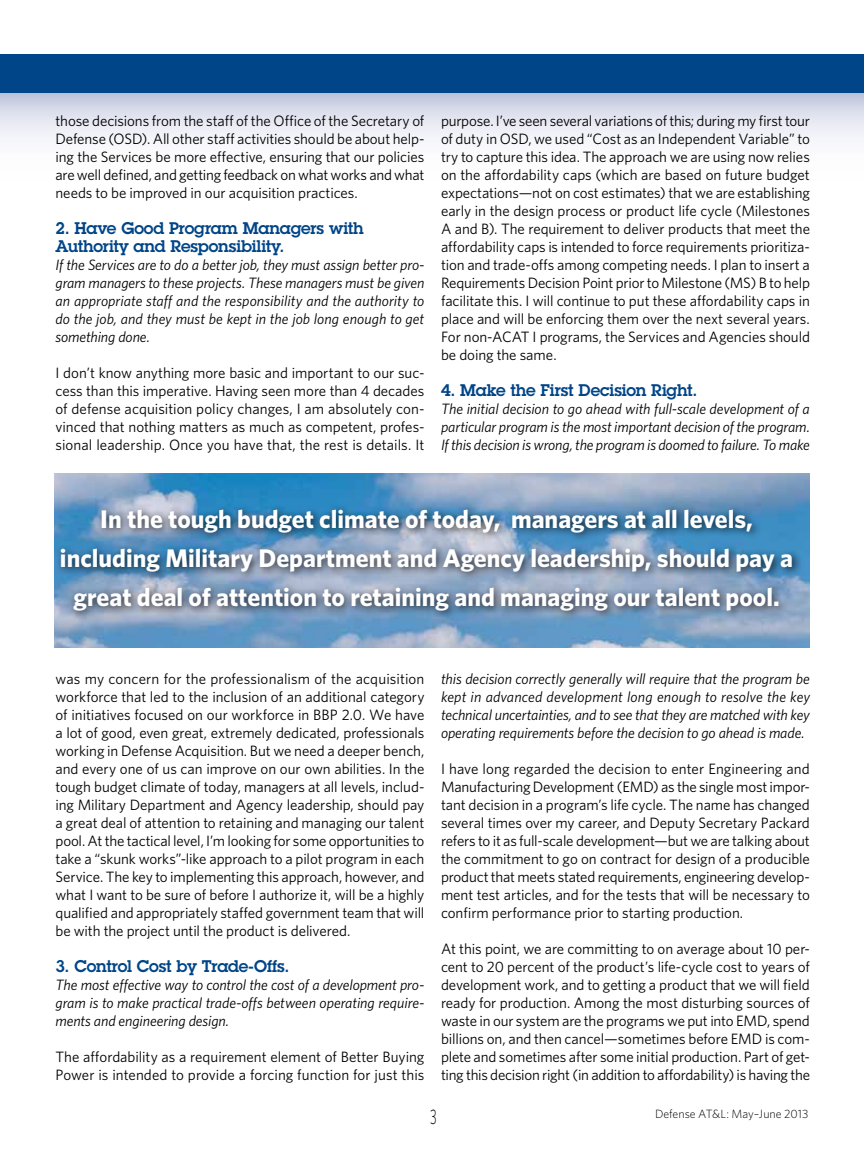
<style>
.page{position:relative;width:864px;height:1161px;background:#fff}
.page>*{position:absolute;margin:0;border:0;box-sizing:border-box;transform-origin:0 0}
.t1{font:700 25.5px/39px "Whitney";color:#fff;text-align:center}
.t2{font:300 21px "Whitney";color:#000;scale:.6 1}
.subhead1{font:600 16.5px/18px "Lubalin Graph";letter-spacing:-.01em;color:#004588}
.body_text{font:15px/18px "Whitney";letter-spacing:-.005em;color:#000;text-align:justify}
.body_text-2{font:italic 15px/18px "Whitney";letter-spacing:-.005em;color:#000;text-align:justify}
.t3{font:300 12px "Whitney";color:#000}
</style>
<div class="page">
<svg style="left:0;top:92px;width:864px;height:46px"></svg>
<div style="left:0;top:54px;width:864px;height:38px;background:#004588"></div>
<img style="left:54px;top:474px;width:756px;height:174px">
<div style="left:56px;top:503px;width:746px;height:117px;background:#000;opacity:.75"></div>
<p class="body_text" style="left:56px;top:111px;width:370px">those decisions from the staff of the Office of the Secretary of Defense (OSD). All other staff activities should be about help&shy;ing the Services be more effective, ensuring that our policies are well defined, and getting feedback on what works and what needs to be improved in our acquisition practices.</p>
<p class="subhead1" style="left:56px;top:219px;width:310px">2. Have Good Program Managers with<br>Authority and Responsibility.</p>
<p class="body_text-2" style="left:56px;top:255px;width:370px">If the Services are to do a better job, they must assign better pro&shy;gram managers to these projects. These managers must be given an appropriate staff and the responsibility and the authority to do the job, and they must be kept in the job long enough to get something done.</p>
<p class="body_text" style="left:56px;top:363px;width:370px">I don’t know anything more basic and important to our suc&shy;cess than this imperative. Having seen more than 4 decades of defense acquisition policy changes, I am absolutely con&shy;vinced that nothing matters as much as competent, profes&shy;sional leadership. Once you have that, the rest is details. It</p>
<p class="body_text" style="left:441px;top:111px;width:371px">purpose. I’ve seen several variations of this; during my first tour of duty in OSD, we used “Cost as an Independent Variable” to try to capture this idea. The approach we are using now relies on the affordability caps (which are based on future budget expectations—not on cost estimates) that we are establishing early in the design process or product life cycle (Milestones A and B). The requirement to deliver products that meet the affordability caps is intended to force requirements prioritiza&shy;tion and trade-offs among competing needs. I plan to insert a Requirements Decision Point prior to Milestone (MS) B to help facilitate this. I will continue to put these affordability caps in place and will be enforcing them over the next several years.<br>For non-ACAT I programs, the Services and Agencies should be doing the same.</p>
<p class="subhead1" style="left:441px;top:381px;width:258px">4. Make the First Decision Right.</p>
<p class="body_text-2" style="left:441px;top:399px;width:370px">The initial decision to go ahead with full-scale development of a particular program is the most important decision of the program.<br>If this decision is wrong, the program is doomed to failure. To make</p>
<h1 class="t1" style="left:60px;top:499px;width:735px">In the tough budget climate of today, managers at all levels, including Military Department and Agency leadership, should pay a great deal of attention to retaining and managing our talent pool.</h1>
<p class="body_text" style="left:56px;top:669px;width:371px">was my concern for the professionalism of the acquisition workforce that led to the inclusion of an additional category of initiatives focused on our workforce in BBP 2.0. We have a lot of good, even great, extremely dedicated, professionals working in Defense Acquisition. But we need a deeper bench, and every one of us can improve on our own abilities. In the tough budget climate of today, managers at all levels, includ&shy;ing Military Department and Agency leadership, should pay a great deal of attention to retaining and managing our talent pool. At the tactical level, I’m looking for some opportunities to take a “skunk works”-like approach to a pilot program in each Service. The key to implementing this approach, however, and what I want to be sure of before I authorize it, will be a highly qualified and appropriately staffed government team that will be with the project until the product is delivered.</p>
<p class="subhead1" style="left:56px;top:957px;width:236px">3. Control Cost by Trade-Offs.</p>
<p class="body_text-2" style="left:56px;top:975px;width:370px">The most effective way to control the cost of a development pro&shy;gram is to make practical trade-offs between operating require&shy;ments and engineering design.</p>
<p class="body_text" style="left:56px;top:1047px;width:370px">The affordability as a requirement element of Better Buying<br>Power is intended to provide a forcing function for just this</p>
<p class="body_text-2" style="left:441px;top:669px;width:371px">this decision correctly generally will require that the program be kept in advanced development long enough to resolve the key technical uncertainties, and to see that they are matched with key operating requirements before the decision to go ahead is made.</p>
<p class="body_text" style="left:441px;top:759px;width:370px">I have long regarded the decision to enter Engineering and Manufacturing Development (EMD) as the single most impor&shy;tant decision in a program’s life cycle. The name has changed several times over my career, and Deputy Secretary Packard refers to it as full-scale development—but we are talking about the commitment to go on contract for design of a producible product that meets stated requirements, engineering develop&shy;ment test articles, and for the tests that will be necessary to confirm performance prior to starting production.</p>
<p class="body_text" style="left:441px;top:939px;width:371px">At this point, we are committing to on average about 10 per&shy;cent to 20 percent of the product’s life-cycle cost to years of development work, and to getting a product that we will field ready for production. Among the most disturbing sources of waste in our system are the programs we put into EMD, spend billions on, and then cancel—sometimes before EMD is com&shy;plete and sometimes after some initial production. Part of get&shy;ting this decision right (in addition to affordability) is having the</p>
<h2 class="t2" style="left:430px;top:1102px;width:13px">3</h2>
<p class="t3" style="left:655px;top:1106px;width:155px">Defense AT&amp;L: May–June 2013</p>
</div>
